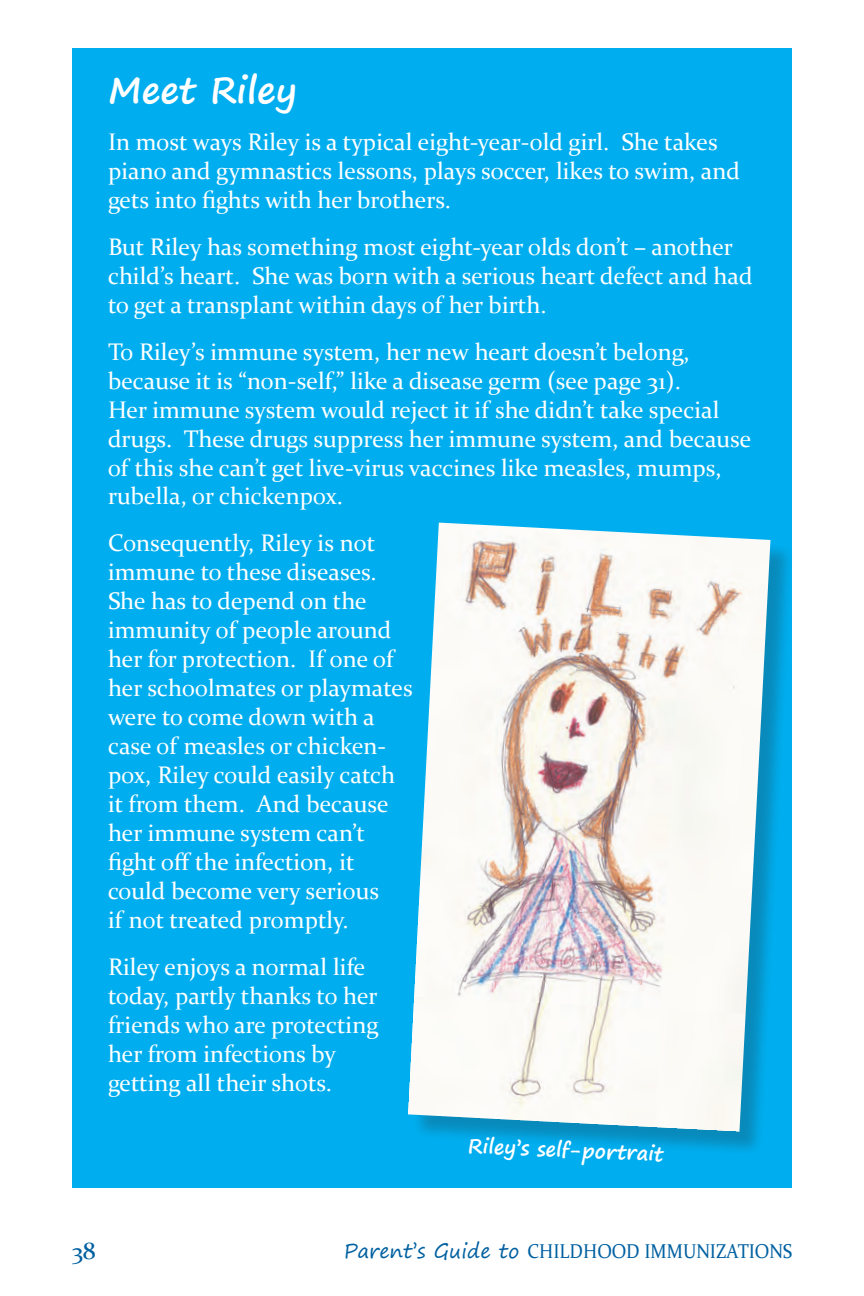
<style>
.page{position:relative;width:864px;height:1296px;background:#fff}
.page>*{position:absolute;margin:0;border:0;box-sizing:border-box;transform-origin:0 0}
.t1{font:700 36px "Segoe Print";color:#fff}
.t2{font:24px/29px "Constantia";color:#fff}
.t3{font:24px "Constantia";color:#0160a1}
.t4{font:20px "Constantia";color:#0160a1;scale:.9 1}
.t5{font:700 20px "Segoe Print";color:#fff}
.s1{font-family:"Segoe Print"}
</style>
<div class="page">
<div style="left:72px;top:49px;width:720px;height:1139px;background:#00aeef"></div>
<div style="left:412px;top:526px;width:383px;height:630px;background:#231f20;opacity:.25"></div>
<img style="left:408px;top:523px;width:362px;height:609px">
<h4 class="t1" style="left:108px;top:57px;width:191px">Meet Riley</h4>
<p class="t2" style="left:108px;top:126px;width:633px">In most ways Riley is a typical eight-year-old girl. She takes piano and gymnastics lessons, plays soccer, likes to swim, and gets into fights with her brothers.</p>
<p class="t2" style="left:108px;top:231px;width:646px">But Riley has something most eight-year olds don’t – another child’s heart. She was born with a serious heart defect and had to get a transplant within days of her birth.</p>
<p class="t2" style="left:108px;top:336px;width:645px">To Riley’s immune system, her new heart doesn’t belong, because it is “non-self,” like a disease germ (see page 31).<br>Her immune system would reject it if she didn’t take special drugs. These drugs suppress her immune system, and because of this she can’t get live-virus vaccines like measles, mumps, rubella, or chickenpox.</p>
<p class="t2" style="left:108px;top:528px;width:306px">Consequently, Riley is not immune to these diseases.<br>She has to depend on the immunity of people around her for protection. If one of her schoolmates or playmates were to come down with a case of measles or chicken&shy;pox, Riley could easily catch it from them. And because her immune system can’t fight off the infection, it could become very serious<br>if not treated promptly.</p>
<p class="t2" style="left:108px;top:952px;width:272px">Riley enjoys a normal life today, partly thanks to her friends who are protecting her from infections by getting all their shots.</p>
<p class="t5" style="left:469px;top:1126px;width:197px;rotate:3deg">Riley’s self-portrait</p>
<p class="t3" style="left:72px;top:1234px;width:25px">38</p>
<p class="t4" style="left:344px;top:1237px;width:500px"><span class="s1">Parent’s Guide to</span> CHILDHOOD IMMUNIZATIONS</p>
</div>
